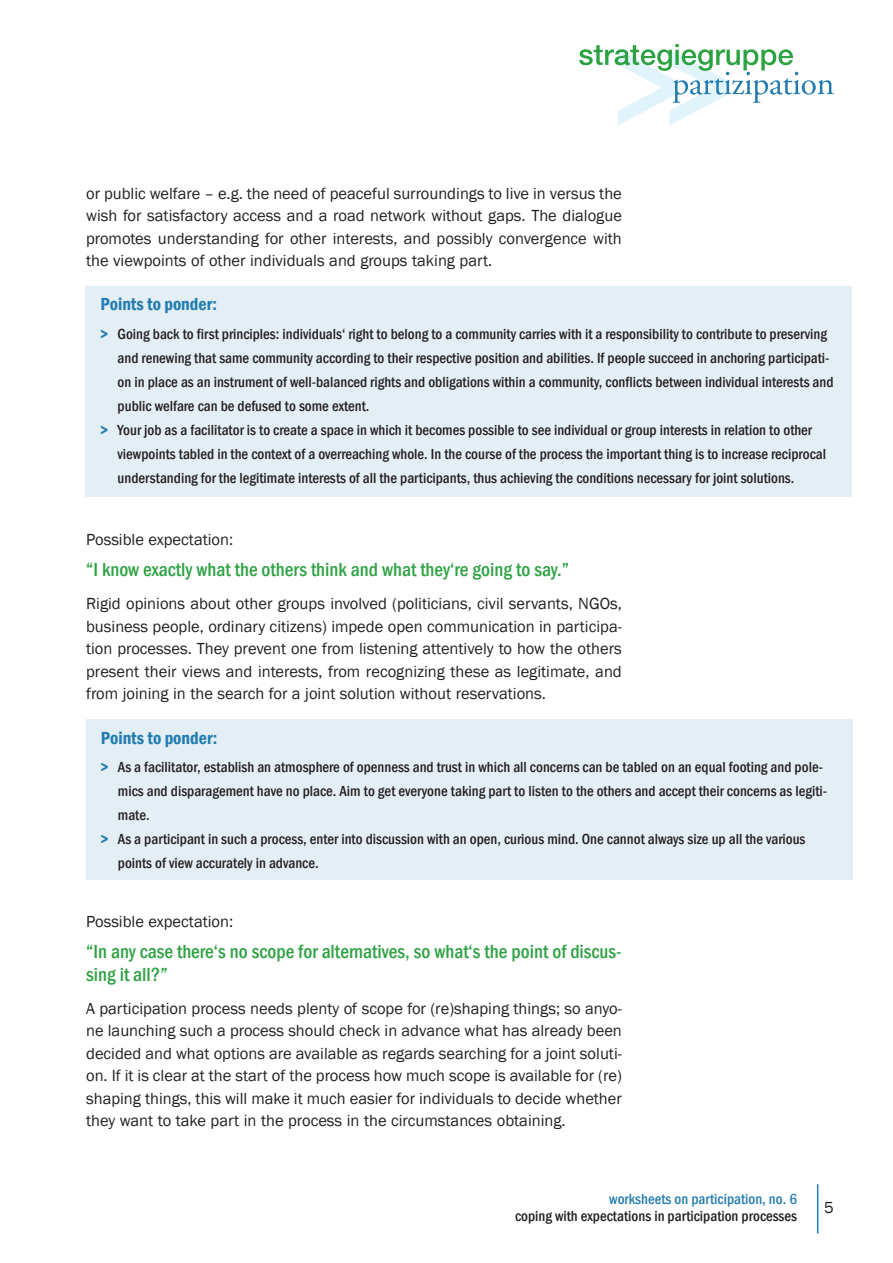
<style>
.page{position:relative;width:893px;height:1263px;background:#fff}
.page>*{position:absolute;margin:0;border:0;box-sizing:border-box;transform-origin:0 0}
.t1{font:500 condensed 19.5px/22.5px "Franklin Gothic";color:#2da243}
.t2{font:600 condensed 18px "Franklin Gothic";color:#237cb0}
.t3{font:16.5px/22.5px "Franklin Gothic";color:#231f20;text-align:justify}
.t4{font:500 condensed 15px "Franklin Gothic";color:#231f20}
.t5{font:500 condensed 15px "Franklin Gothic";color:#237cb0}
.s1{font-weight:600;color:#237cb0}
</style>
<div class="page">
<hr style="left:817px;top:1184px;width:1px;height:49px;background:#237cb0">
<svg style="left:579px;top:44px;width:254px;height:81px"></svg>
<div style="left:86px;top:286px;width:766px;height:210px;background:#e4eff5"></div>
<div style="left:86px;top:720px;width:766px;height:160px;background:#e4eff5"></div>
<p class="t3" style="left:86px;top:182px;width:537px">or public welfare – e.g. the need of peaceful surroundings to live in versus the wish for satisfactory access and a road network without gaps. The dialogue promotes understanding for other interests, and possibly convergence with the viewpoints of other individuals and groups taking part.</p>
<p class="t2" style="left:101px;top:292px;width:118px">Points to ponder:</p>
<p class="t4" style="left:101px;top:324px;width:728px"><span class="s1">&gt;</span> Going back to first principles: individuals‘ right to belong to a community carries with it a responsibility to contribute to preserving</p>
<p class="t4" style="left:118px;top:348px;width:713px">and renewing that same community according to their respective position and abilities. If people succeed in anchoring participati-</p>
<p class="t4" style="left:118px;top:372px;width:717px">on in place as an instrument of well-balanced rights and obligations within a community, conflicts between individual interests and</p>
<p class="t4" style="left:118px;top:396px;width:253px">public welfare can be defused to some extent.</p>
<p class="t4" style="left:101px;top:420px;width:713px"><span class="s1">&gt;</span> Your job as a facilitator is to create a space in which it becomes possible to see individual or group interests in relation to other</p>
<p class="t4" style="left:118px;top:444px;width:710px">viewpoints tabled in the context of a overreaching whole. In the course of the process the important thing is to increase reciprocal</p>
<p class="t4" style="left:118px;top:468px;width:678px">understanding for the legitimate interests of all the participants, thus achieving the conditions necessary for joint solutions.</p>
<p class="t3" style="left:86px;top:528px;width:149px">Possible expectation:</p>
<h1 class="t1" style="left:86px;top:558px;width:485px">“I know exactly what the others think and what they‘re going to say.”</h1>
<p class="t3" style="left:86px;top:593px;width:537px">Rigid opinions about other groups involved (politicians, civil servants, NGOs, business people, ordinary citizens) impede open communication in participa&shy;tion processes. They prevent one from listening attentively to how the others present their views and interests, from recognizing these as legitimate, and from joining in the search for a joint solution without reservations.</p>
<p class="t2" style="left:101px;top:726px;width:118px">Points to ponder:</p>
<p class="t4" style="left:101px;top:757px;width:724px"><span class="s1">&gt;</span> As a facilitator, establish an atmosphere of openness and trust in which all concerns can be tabled on an equal footing and pole-</p>
<p class="t4" style="left:118px;top:781px;width:711px">mics and disparagement have no place. Aim to get everyone taking part to listen to the others and accept their concerns as legiti-</p>
<p class="t4" style="left:118px;top:805px;width:33px">mate.</p>
<p class="t4" style="left:101px;top:829px;width:706px"><span class="s1">&gt;</span> As a participant in such a process, enter into discussion with an open, curious mind. One cannot always size up all the various</p>
<p class="t4" style="left:118px;top:853px;width:202px">points of view accurately in advance.</p>
<p class="t3" style="left:86px;top:911px;width:149px">Possible expectation:</p>
<h1 class="t1" style="left:86px;top:940px;width:537px">“In any case there‘s no scope for alternatives, so what‘s the point of discus&shy;sing it all?”</h1>
<p class="t3" style="left:86px;top:997px;width:537px">A participation process needs plenty of scope for (re)shaping things; so anyo&shy;ne launching such a process should check in advance what has already been decided and what options are available as regards searching for a joint soluti&shy;on. If it is clear at the start of the process how much scope is available for (re) shaping things, this will make it much easier for individuals to decide whether they want to take part in the process in the circumstances obtaining.</p>
<p class="t5" style="left:609px;top:1189px;width:189px">worksheets on participation, no. 6</p>
<p class="t4" style="left:515px;top:1206px;width:284px">coping with expectations in participation processes</p>
<p class="t3" style="left:824px;top:1197px;width:11px">5</p>
</div>
